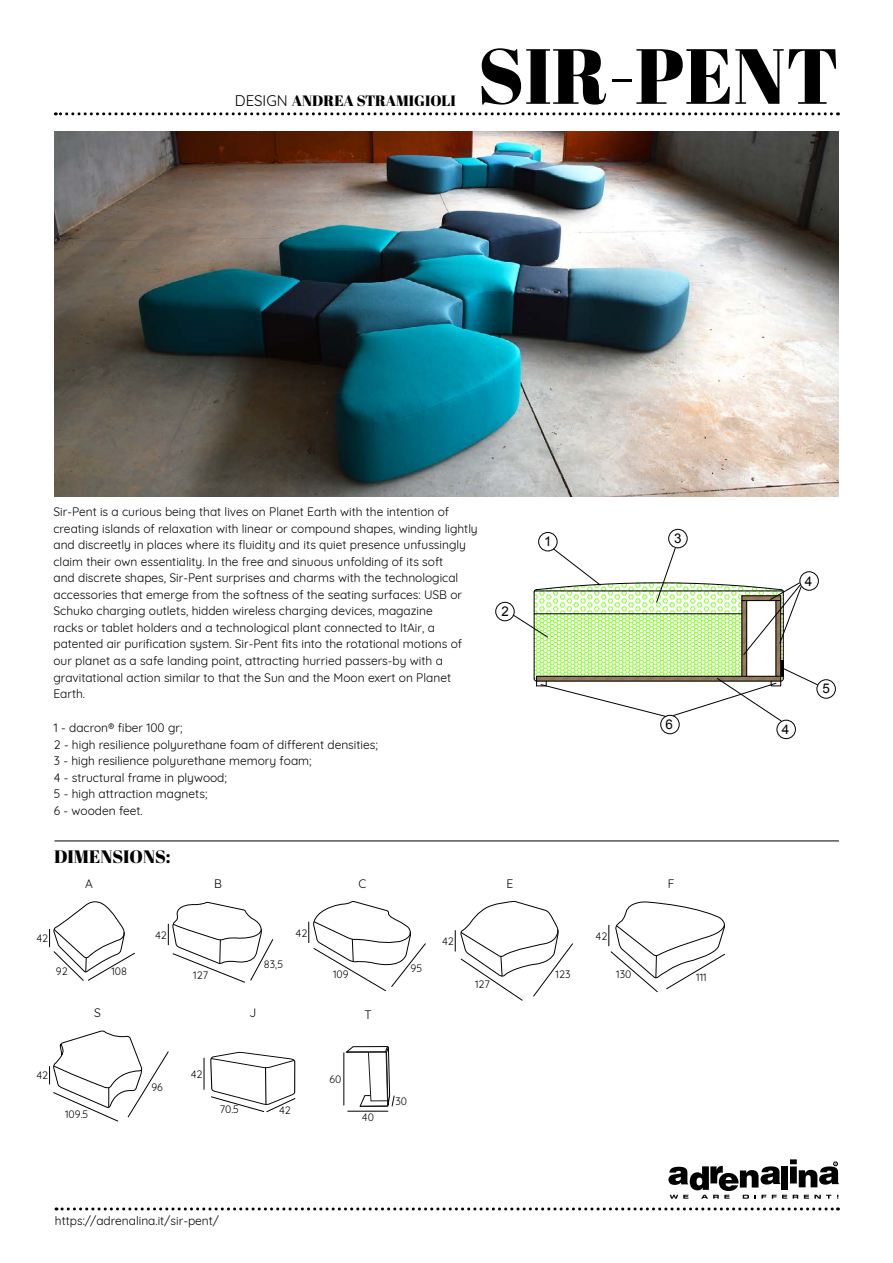
<style>
.page{position:relative;width:893px;height:1263px;background:#fff}
.page>*{position:absolute;margin:0;border:0;box-sizing:border-box;transform-origin:0 0}
.t1{font:78px "Abril Fatface";color:#000}
.t2{font:18px "Abril Fatface";color:#000}
.t3{font:15px "Abril Fatface";color:#000}
.t4{font:13.35px "Arial";color:#000}
.t5{font:12px/16.5px "Quicksand";color:#010202}
.t6{font:12px "Quicksand";color:#000}
.t7{font:10.5px "Quicksand";color:#000}
.s1{font-family:"Quicksand"}
.s2{color:#000}
</style>
<div class="page">
<hr style="left:55px;top:841px;width:784px;height:1px;background:#000">
<svg style="left:513px;top:548px;width:305px;height:173px"></svg>
<div style="left:661px;top:715px;width:18px;height:19px;border:1px solid #000;border-radius:50%"></div>
<div style="left:777px;top:720px;width:18px;height:19px;border:1px solid #000;border-radius:50%"></div>
<div style="left:817px;top:680px;width:18px;height:18px;border:1px solid #000;border-radius:50%"></div>
<div style="left:800px;top:572px;width:18px;height:18px;border:1px solid #000;border-radius:50%"></div>
<div style="left:669px;top:529px;width:18px;height:19px;border:1px solid #000;border-radius:50%"></div>
<div style="left:539px;top:532px;width:18px;height:19px;border:1px solid #000;border-radius:50%"></div>
<div style="left:496px;top:602px;width:18px;height:19px;border:1px solid #000;border-radius:50%"></div>
<svg style="left:211px;top:1051px;width:85px;height:61px"></svg>
<svg style="left:49px;top:901px;width:86px;height:80px"></svg>
<svg style="left:49px;top:1030px;width:120px;height:91px"></svg>
<hr style="left:204px;top:1058px;width:1px;height:32px;background:#000">
<svg style="left:168px;top:902px;width:105px;height:81px"></svg>
<svg style="left:308px;top:901px;width:118px;height:90px"></svg>
<svg style="left:455px;top:901px;width:118px;height:100px"></svg>
<svg style="left:609px;top:901px;width:116px;height:91px"></svg>
<svg style="left:56px;top:1207px;width:782px;height:3px"></svg>
<svg style="left:668px;top:1159px;width:171px;height:39px"></svg>
<svg style="left:55px;top:112px;width:776px;height:3px"></svg>
<svg style="left:346px;top:1046px;width:49px;height:61px"></svg>
<hr style="left:344px;top:1052px;width:1px;height:53px;background:#000">
<hr style="left:347px;top:1111px;width:41px;height:1px;background:#000">
<img style="left:54px;top:132px;width:785px;height:365px">
<p class="t3" style="left:235px;top:90px;width:222px"><span class="s1">DESIGN</span> ANDREA STRAMIGIOLI</p>
<h1 class="t1" style="left:477px;top:21px;width:363px">SIR-PENT</h1>
<p class="t5" style="left:53px;top:503px;width:426px">Sir-Pent is a curious being that lives on Planet Earth with the intention of creating islands of relaxation with linear or compound shapes, winding lightly and discreetly in places where its fluidity and its quiet presence unfussingly claim their own essentiality. In the free and sinuous unfolding of its soft<br>and discrete shapes, Sir-Pent surprises and charms with the technological accessories that emerge from the softness of the seating surfaces: USB or Schuko charging outlets, hidden wireless charging devices, magazine<br>racks or tablet holders and a technological plant connected to ItAir, a patented air purification system. Sir-Pent fits into the rotational motions of our planet as a safe landing point, attracting hurried passers-by with a gravitational action similar to that the Sun and the Moon exert on Planet Earth.</p>
<p class="t5" style="left:54px;top:718px;width:325px">1 - dacron® fiber 100 gr;<br>2 - high resilience polyurethane foam of different densities; 3 - high resilience polyurethane memory foam;<br><span class="s2">4 -</span> structural frame in plywood<span class="s2">;<br>5 - high attraction magnets;<br>6 - wooden feet.</span></p>
<h2 class="t2" style="left:54px;top:843px;width:118px">DIMENSIONS:</h2>
<p class="t4" style="left:502px;top:602px;width:9px">2</p>
<p class="t4" style="left:544px;top:532px;width:9px">1</p>
<p class="t4" style="left:674px;top:530px;width:9px">3</p>
<p class="t4" style="left:665px;top:715px;width:9px">6</p>
<p class="t4" style="left:782px;top:720px;width:9px">4</p>
<p class="t6" style="left:85px;top:874px;width:9px">A</p>
<p class="t6" style="left:214px;top:874px;width:9px">B</p>
<p class="t6" style="left:359px;top:874px;width:9px">C</p>
<p class="t6" style="left:506px;top:874px;width:8px">E</p>
<p class="t6" style="left:668px;top:874px;width:8px">F</p>
<p class="t4" style="left:805px;top:572px;width:9px">4</p>
<p class="t4" style="left:822px;top:680px;width:9px">5</p>
<p class="t7" style="left:36px;top:930px;width:13px">42</p>
<p class="t7" style="left:155px;top:927px;width:13px">42</p>
<p class="t7" style="left:295px;top:925px;width:13px">42</p>
<p class="t7" style="left:264px;top:956px;width:21px">83,5</p>
<p class="t7" style="left:411px;top:960px;width:13px">95</p>
<p class="t7" style="left:111px;top:963px;width:17px">108</p>
<p class="t7" style="left:56px;top:963px;width:13px">92</p>
<p class="t7" style="left:193px;top:967px;width:16px">127</p>
<p class="t7" style="left:333px;top:966px;width:17px">109</p>
<p class="t6" style="left:94px;top:1003px;width:8px">S</p>
<p class="t6" style="left:249px;top:1003px;width:8px">J</p>
<p class="t6" style="left:365px;top:1006px;width:9px">T</p>
<p class="t7" style="left:442px;top:933px;width:13px">42</p>
<p class="t7" style="left:475px;top:976px;width:16px">127</p>
<p class="t7" style="left:596px;top:928px;width:13px">42</p>
<p class="t7" style="left:616px;top:966px;width:17px">130</p>
<p class="t7" style="left:556px;top:966px;width:16px">123</p>
<p class="t7" style="left:696px;top:969px;width:12px">111</p>
<p class="t7" style="left:36px;top:1067px;width:13px">42</p>
<p class="t7" style="left:191px;top:1066px;width:13px">42</p>
<p class="t7" style="left:65px;top:1106px;width:25px">109.5</p>
<p class="t7" style="left:151px;top:1079px;width:13px">96</p>
<p class="t7" style="left:220px;top:1101px;width:21px">70.5</p>
<p class="t7" style="left:279px;top:1102px;width:13px">42</p>
<p class="t7" style="left:330px;top:1071px;width:13px">60</p>
<p class="t7" style="left:362px;top:1109px;width:14px">40</p>
<p class="t7" style="left:395px;top:1093px;width:13px">30</p>
<p class="t6" style="left:55px;top:1211px;width:166px">https://adrenalina.it/sir-pent/</p>
</div>
